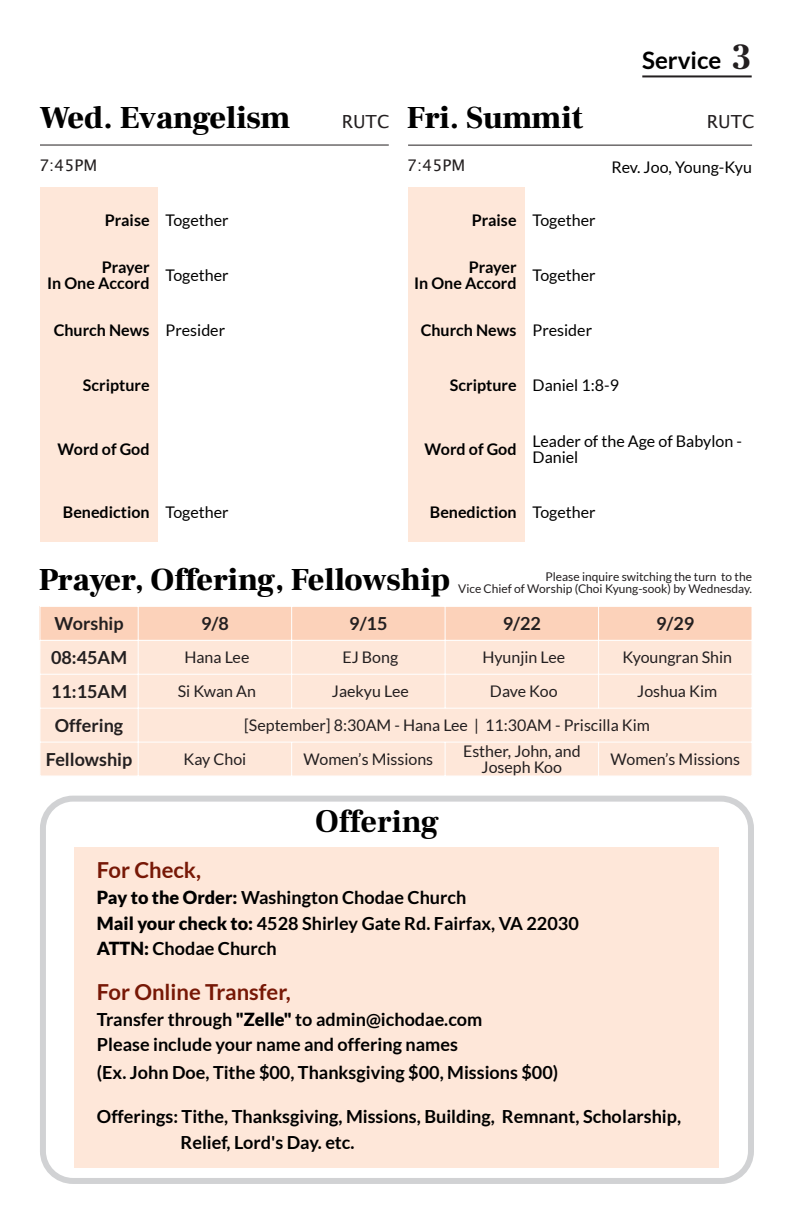
<style>
.page{position:relative;width:792px;height:1224px;background:#fff}
.page>*{position:absolute;margin:0;border:0;box-sizing:border-box;transform-origin:0 0}
.t1{font:900 32px "Frank Ruhl Libre";color:#000}
.t2{font:700 32px "Frank Ruhl Libre";color:#000}
.t3{font:700 24px "Lato";color:#000}
.t4{font:700 22px "Lato";color:#771806}
.t5{font:700 18px/26.4px "Lato";color:#000}
.t6{font:700 18px "Lato";color:#231f20}
.t7{font:18px "Lucida Grande";color:#231f20}
.t8{font:16px/16px "Lato";color:#231f20;text-align:center}
.t9{font:700 16px/16px "Lato";color:#000;text-align:right}
.t10{font:16px/16px "Lato";color:#000}
.t11{font:16px "Lucida Grande";color:#231f20}
.t12{font:12px/12px "Lato";color:#231f20;text-align:right}
.s1{font-family:"Frank Ruhl Libre";font-size:36px;color:#231f20}
.s2{font-weight:700}
.s3{font-weight:400}
.s4{font-weight:900}
</style>
<div class="page">
<div style="left:40px;top:796px;width:714px;height:388px;border:6px solid #d1d2d4;border-radius:30px"></div>
<div style="left:40px;top:188px;width:118px;height:354px;background:#fee7d9"></div>
<div style="left:408px;top:188px;width:117px;height:354px;background:#fee7d9"></div>
<div style="left:75px;top:847px;width:644px;height:320px;background:#fee7d9"></div>
<hr style="left:40px;top:145px;width:349px;height:1px;background:#231f20">
<hr style="left:408px;top:145px;width:344px;height:1px;background:#231f20">
<hr style="left:642px;top:75px;width:110px;height:2px;background:#231f20">
<div style="left:40px;top:606px;width:712px;height:34px;background:#fcd2ba"></div>
<div style="left:40px;top:641px;width:712px;height:135px;background:#fee7d9"></div>
<hr style="left:138px;top:606px;width:1px;height:170px;background:#fff">
<hr style="left:291px;top:606px;width:1px;height:102px;background:#fff">
<hr style="left:445px;top:606px;width:1px;height:102px;background:#fff">
<hr style="left:598px;top:606px;width:1px;height:102px;background:#fff">
<hr style="left:291px;top:742px;width:1px;height:34px;background:#fff">
<hr style="left:445px;top:742px;width:1px;height:34px;background:#fff">
<hr style="left:598px;top:742px;width:1px;height:34px;background:#fff">
<hr style="left:40px;top:606px;width:712px;height:1px;background:#fff">
<hr style="left:40px;top:674px;width:712px;height:1px;background:#fff">
<hr style="left:40px;top:708px;width:712px;height:1px;background:#fff">
<hr style="left:40px;top:742px;width:712px;height:1px;background:#fff">
<h2 class="t3" style="left:642px;top:50px;width:111px">Service <span class="s1">3</span></h2>
<h1 class="t1" style="left:40px;top:97px;width:252px">Wed. Evangelism</h1>
<p class="t7" style="left:342px;top:114px;width:49px">RUTC</p>
<h1 class="t1" style="left:407px;top:97px;width:178px">Fri. Summit</h1>
<p class="t7" style="left:707px;top:114px;width:49px">RUTC</p>
<p class="t11" style="left:39px;top:159px;width:60px">7:45PM</p>
<p class="t11" style="left:407px;top:159px;width:60px">7:45PM</p>
<p class="t10" style="left:611px;top:160px;width:142px">Rev. Joo, Young-Kyu</p>
<p class="t10" style="left:105px;top:213px;width:125px"><span class="s2">Praise</span> Together</p>
<p class="t10" style="left:472px;top:213px;width:125px"><span class="s2">Praise</span> Together</p>
<p class="t9" style="left:47px;top:260px;width:104px">Prayer<br>In One Accord</p>
<p class="t10" style="left:166px;top:268px;width:65px">Together</p>
<p class="t9" style="left:414px;top:260px;width:104px">Prayer<br>In One Accord</p>
<p class="t10" style="left:533px;top:268px;width:65px">Together</p>
<p class="t9" style="left:54px;top:323px;width:173px">Church News <span class="s3">Presider</span></p>
<p class="t9" style="left:421px;top:323px;width:173px">Church News <span class="s3">Presider</span></p>
<p class="t9" style="left:83px;top:379px;width:68px">Scripture</p>
<p class="t10" style="left:450px;top:378px;width:171px"><span class="s2">Scripture</span> Daniel 1:8-9</p>
<p class="t9" style="left:57px;top:442px;width:94px">Word of God</p>
<p class="t9" style="left:425px;top:442px;width:94px">Word of God</p>
<p class="t10" style="left:533px;top:434px;width:211px">Leader of the Age of Babylon -<br>Daniel</p>
<p class="t9" style="left:63px;top:505px;width:167px">Benediction <span class="s3">Together</span></p>
<p class="t9" style="left:430px;top:505px;width:167px">Benediction <span class="s3">Together</span></p>
<h1 class="t1" style="left:39px;top:559px;width:413px">Prayer, Offering, Fellowship</h1>
<p class="t12" style="left:458px;top:572px;width:295px">Please inquire switching the turn to the<br>Vice Chief of Worship (Choi Kyung-sook) by Wednesday.</p>
<p class="t6" style="left:54px;top:616px;width:71px">Worship</p>
<p class="t6" style="left:201px;top:616px;width:29px">9/8</p>
<p class="t6" style="left:349px;top:616px;width:40px">9/15</p>
<p class="t6" style="left:503px;top:616px;width:40px">9/22</p>
<p class="t6" style="left:656px;top:616px;width:40px">9/29</p>
<p class="t6" style="left:51px;top:649px;width:78px">08:45AM</p>
<p class="t8" style="left:184px;top:650px;width:67px">Hana Lee</p>
<p class="t8" style="left:342px;top:650px;width:57px">EJ Bong</p>
<p class="t8" style="left:482px;top:650px;width:84px">Hyunjin Lee</p>
<p class="t8" style="left:622px;top:650px;width:111px">Kyoungran Shin</p>
<p class="t6" style="left:51px;top:683px;width:78px">11:15AM</p>
<p class="t8" style="left:178px;top:684px;width:80px">Si Kwan An</p>
<p class="t8" style="left:332px;top:684px;width:78px">Jaekyu Lee</p>
<p class="t8" style="left:490px;top:684px;width:69px">Dave Koo</p>
<p class="t8" style="left:637px;top:684px;width:82px">Joshua Kim</p>
<p class="t6" style="left:55px;top:717px;width:70px">Offering</p>
<p class="t8" style="left:244px;top:718px;width:407px">[September] 8:30AM - Hana Lee | 11:30AM - Priscilla Kim</p>
<p class="t6" style="left:46px;top:751px;width:88px">Fellowship</p>
<p class="t8" style="left:183px;top:752px;width:64px">Kay Choi</p>
<p class="t8" style="left:304px;top:752px;width:131px">Women’s Missions</p>
<p class="t8" style="left:463px;top:744px;width:119px">Esther, John, and<br>Joseph Koo</p>
<p class="t8" style="left:610px;top:752px;width:131px">Women’s Missions</p>
<h1 class="t2" style="left:315px;top:801px;width:125px">Offering</h1>
<p class="t4" style="left:97px;top:861px;width:106px">For Check,</p>
<p class="t5" style="left:97px;top:886px;width:483px;line-height:25.6px"><span class="s4">Pay to the Order:</span> Washington Chodae Church<br><span class="s4">Mail your check to:</span> 4528 Shirley Gate Rd. Fairfax, VA 22030<br><span class="s4">ATTN:</span> Chodae Church</p>
<p class="t4" style="left:97px;top:982px;width:196px">For Online Transfer,</p>
<p class="t5" style="left:97px;top:1007px;width:463px">Transfer through <span class="s4">"Zelle"</span> to admin@ichodae.com<br>Please include your name and offering names<br>(Ex. John Doe, Tithe $00, Thanksgiving $00, Missions $00)</p>
<p class="t5" style="left:181px;top:1105px;width:502px;line-height:25.8px;text-indent:-84px">Offerings: Tithe, Thanksgiving, Missions, Building, Remnant, Scholarship,<br>Relief, Lord's Day. etc.</p>
</div>
